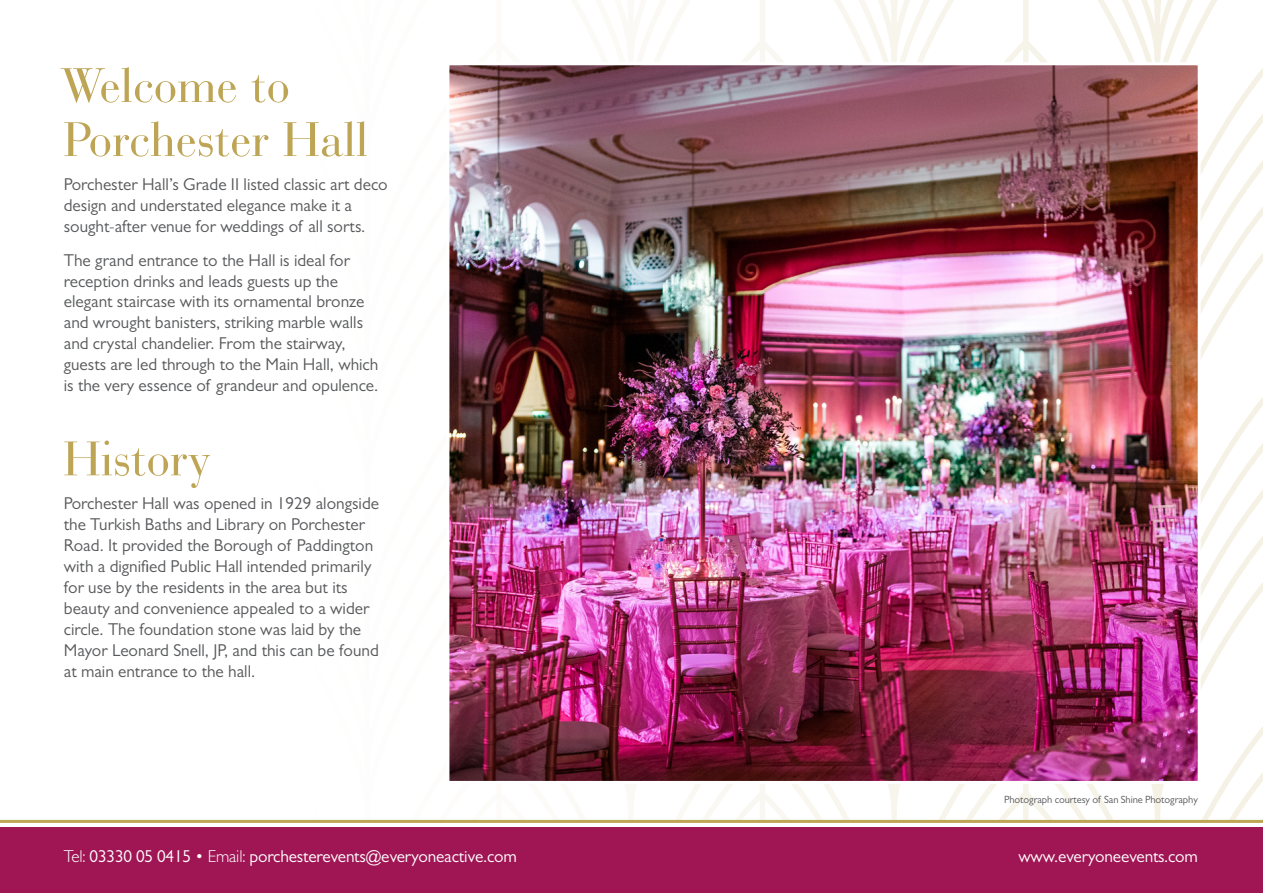
<style>
.page{position:relative;width:1263px;height:893px;background:#fff}
.page>*{position:absolute;margin:0;border:0;box-sizing:border-box;transform-origin:0 0}
.Main_para_header{font:51px/54px "Bauer Bodoni BT";letter-spacing:.02em;color:#bea555}
.BODY_COPY{font:17.25px/21px "Gill Sans MT Pro";color:#57585a}
.t1{font:17.25px "Gill Sans MT Pro";letter-spacing:-.01em;color:#fff}
.h2_events_leaflet{font:10.5px "Gill Sans MT Pro";letter-spacing:-.01em;color:#57585a}
.s1{font-weight:300}
</style>
<div class="page">
<div style="left:0;top:827px;width:1263px;height:66px;background:#a01655"></div>
<hr style="left:0;top:820px;width:1263px;height:3px;background:#bea555">
<svg style="left:647px;top:19px;width:560px;height:16px"></svg>
<svg style="left:653px;top:0;width:564px;height:19px"></svg>
<svg style="left:647px;top:35px;width:616px;height:267px"></svg>
<svg style="left:1201px;top:397px;width:62px;height:234px"></svg>
<svg style="left:1px;top:726px;width:1262px;height:94px"></svg>
<div style="left:1155px;top:0;width:5px;height:820px;background:#f5f1e5"></div>
<div style="left:891px;top:0;width:6px;height:820px;background:#f8f5ed"></div>
<div style="left:628px;top:0;width:5px;height:820px;background:#fbf9f5"></div>
<div style="left:365px;top:0;width:5px;height:820px;background:#fefdfd"></div>
<div style="left:101px;top:0;width:6px;height:820px;background:#fff"></div>
<div style="left:1023px;top:0;width:5px;height:820px;background:#f6f3e9"></div>
<div style="left:760px;top:0;width:5px;height:820px;background:#f9f7f1"></div>
<div style="left:496px;top:0;width:6px;height:820px;background:#fcfbf9"></div>
<div style="left:233px;top:0;width:5px;height:820px;background:#fff"></div>
<img style="left:450px;top:66px;width:747px;height:714px">
<div style="left:446px;top:62px;width:755px;height:722px;border:3px solid #fff"></div>
<p class="Main_para_header" style="left:64px;top:58px;width:305px">Welcome to<br>Porchester Hall</p>
<p class="BODY_COPY" style="left:64px;top:173px;width:325px">Porchester Hall’s Grade II listed classic art deco design and understated elegance make it a sought-after venue for weddings of all sorts.</p>
<p class="BODY_COPY" style="left:64px;top:249px;width:316px">The grand entrance to the Hall is ideal for reception drinks and leads guests up the elegant staircase with its ornamental bronze and wrought banisters, striking marble walls and crystal chandelier. From the stairway, guests are led through to the Main Hall, which is the very essence of grandeur and opulence.</p>
<p class="Main_para_header" style="left:64px;top:431px;width:148px">History</p>
<p class="BODY_COPY" style="left:64px;top:493px;width:317px">Porchester Hall was opened in 1929 alongside the Turkish Baths and Library on Porchester Road. It provided the Borough of Paddington with a dignified Public Hall intended primarily for use by the residents in the area but its beauty and convenience appealed to a wider circle. The foundation stone was laid by the Mayor Leonard Snell, JP, and this can be found at main entrance to the hall.</p>
<p class="h2_events_leaflet" style="left:1004px;top:793px;width:195px">Photograph courtesy of San Shine Photography</p>
<p class="t1" style="left:64px;top:846px;width:454px"><span class="s1">Tel:</span> 03330 05 0415 <span class="s1">• Email:</span> porchesterevents@everyoneactive.com</p>
<p class="t1" style="left:1018px;top:846px;width:181px">www.everyoneevents.com</p>
</div>
